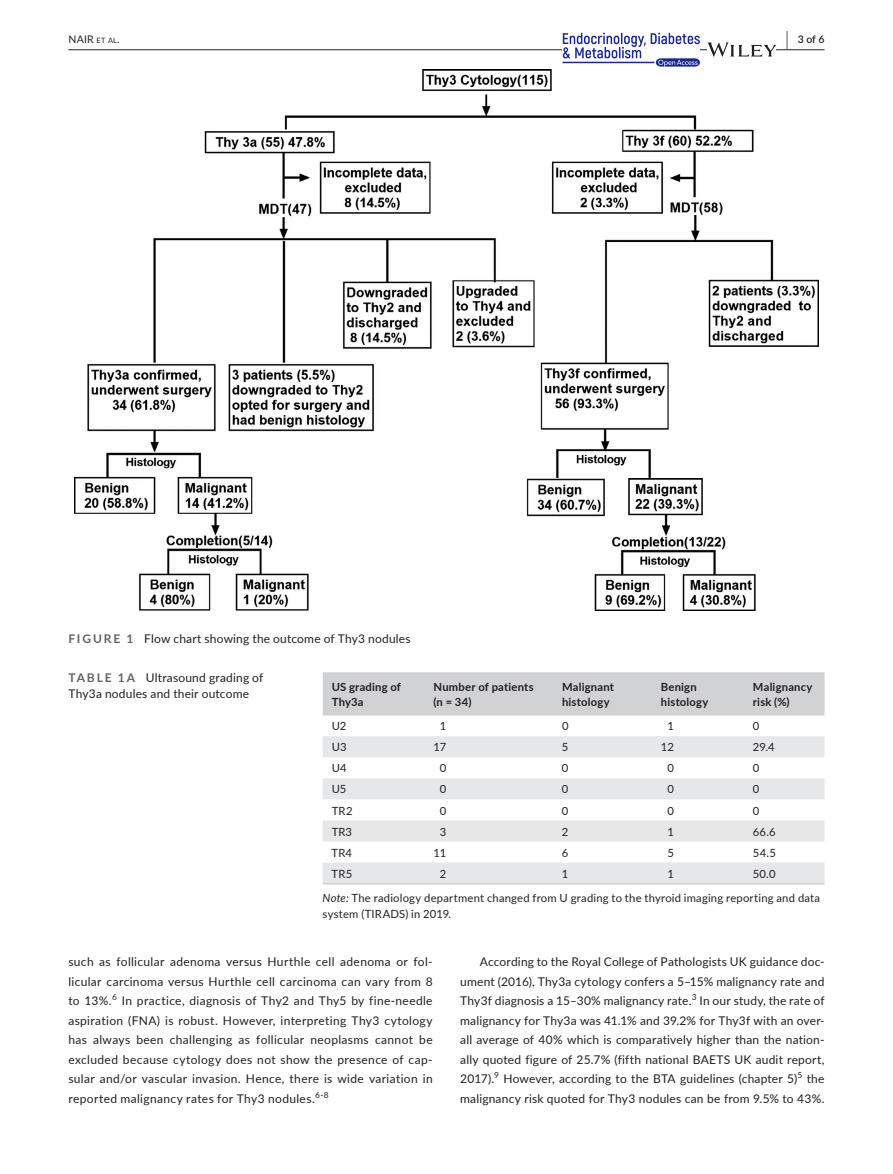
<style>
.page{position:relative;width:893px;height:1174px;background:#fff}
.page>*{position:absolute;margin:0;border:0;box-sizing:border-box;transform-origin:0 0}
.t1{font:12px/19.5px "Lato";letter-spacing:.015em;color:#231f20;text-align:justify}
.t2{font:11.25px/15.8px "Lato";letter-spacing:.015em;color:#231f20}
.t3{font:700 11.25px/15.8px "Lato";letter-spacing:.02em;color:#231f20}
.t4{font:10.5px "Lato";color:#231f20}
.t5{font:600 10.5px "Lato";color:#231f20}
.s1{font-size:7.35px}
.s2{font-size:19.5px}
.s3{font-weight:700;color:#636366}
.s4{font-style:italic}
</style>
<div class="page">
<hr style="left:68px;top:49px;width:756px;height:1px;background:#231f20">
<svg style="left:562px;top:33px;width:138px;height:34px"></svg>
<svg style="left:707px;top:42px;width:69px;height:15px"></svg>
<img style="left:74px;top:69px;width:745px;height:541px">
<div style="left:323px;top:672px;width:501px;height:43px;background:#d1d2d4"></div>
<svg style="left:323px;top:736px;width:501px;height:147px;fill:#e6e7e9"></svg>
<hr style="left:323px;top:883px;width:102px;height:1px;background:#d1d2d4">
<hr style="left:425px;top:883px;width:128px;height:1px;background:#d1d2d4">
<hr style="left:553px;top:883px;width:99px;height:1px;background:#d1d2d4">
<hr style="left:652px;top:883px;width:92px;height:1px;background:#d1d2d4">
<hr style="left:744px;top:883px;width:80px;height:1px;background:#d1d2d4">
<p class="t4" style="left:68px;top:31px;width:53px">NAIR <span class="s1">et al</span>.</p>
<p class="t5" style="left:786px;top:31px;width:40px"><span class="s2">|</span> 3 of 6</p>
<p class="t1" style="left:68px;top:628px;width:344px"><span class="s3">FIGURE 1</span> Flow chart showing the outcome of Thy3 nodules</p>
<p class="t3" style="left:332px;top:678px;width:71px">US grading of<br>Thy3a</p>
<p class="t3" style="left:434px;top:678px;width:102px">Number of patients (n = 34)</p>
<p class="t3" style="left:562px;top:678px;width:53px">Malignant histology</p>
<p class="t3" style="left:661px;top:678px;width:49px">Benign histology</p>
<p class="t3" style="left:753px;top:678px;width:61px">Malignancy risk (%)</p>
<p class="t2" style="left:332px;top:718px;width:16px">U2</p>
<p class="t2" style="left:440px;top:718px;width:8px">1</p>
<p class="t2" style="left:562px;top:718px;width:8px">0</p>
<p class="t2" style="left:667px;top:718px;width:8px">1</p>
<p class="t2" style="left:753px;top:718px;width:8px">0</p>
<p class="t2" style="left:332px;top:739px;width:16px">U3</p>
<p class="t2" style="left:433px;top:739px;width:14px">17</p>
<p class="t2" style="left:562px;top:739px;width:8px">5</p>
<p class="t2" style="left:661px;top:739px;width:15px">12</p>
<p class="t2" style="left:753px;top:739px;width:23px">29.4</p>
<p class="t2" style="left:332px;top:760px;width:17px">U4</p>
<p class="t2" style="left:440px;top:760px;width:8px">0</p>
<p class="t2" style="left:562px;top:760px;width:8px">0</p>
<p class="t2" style="left:667px;top:760px;width:8px">0</p>
<p class="t2" style="left:753px;top:760px;width:8px">0</p>
<p class="t2" style="left:332px;top:781px;width:16px">U5</p>
<p class="t2" style="left:440px;top:781px;width:8px">0</p>
<p class="t2" style="left:562px;top:781px;width:8px">0</p>
<p class="t2" style="left:667px;top:781px;width:8px">0</p>
<p class="t2" style="left:753px;top:781px;width:8px">0</p>
<p class="t2" style="left:332px;top:802px;width:22px">TR2</p>
<p class="t2" style="left:440px;top:802px;width:8px">0</p>
<p class="t2" style="left:562px;top:802px;width:8px">0</p>
<p class="t2" style="left:667px;top:802px;width:8px">0</p>
<p class="t2" style="left:753px;top:802px;width:8px">0</p>
<p class="t2" style="left:332px;top:823px;width:22px">TR3</p>
<p class="t2" style="left:440px;top:823px;width:8px">3</p>
<p class="t2" style="left:562px;top:823px;width:8px">2</p>
<p class="t2" style="left:667px;top:823px;width:8px">1</p>
<p class="t2" style="left:753px;top:823px;width:24px">66.6</p>
<p class="t2" style="left:332px;top:844px;width:22px">TR4</p>
<p class="t2" style="left:433px;top:844px;width:14px">11</p>
<p class="t2" style="left:562px;top:844px;width:8px">6</p>
<p class="t2" style="left:667px;top:844px;width:8px">5</p>
<p class="t2" style="left:753px;top:844px;width:25px">54.5</p>
<p class="t2" style="left:332px;top:865px;width:22px">TR5</p>
<p class="t2" style="left:440px;top:865px;width:8px">2</p>
<p class="t2" style="left:562px;top:865px;width:8px">1</p>
<p class="t2" style="left:667px;top:865px;width:8px">1</p>
<p class="t2" style="left:753px;top:865px;width:24px">50.0</p>
<p class="t2" style="left:323px;top:890px;width:499px"><span class="s4">Note:</span> The radiology department changed from U grading to the thyroid imaging reporting and data system (TIRADS) in 2019.</p>
<p class="t1" style="left:68px;top:669px;width:196px;line-height:16.5px"><span class="s3">TABLE 1A</span> Ultrasound grading of<br>Thy3a nodules and their outcome</p>
<p class="t1" style="left:68px;top:951px;width:366px">such as follicular adenoma versus Hurthle cell adenoma or fol&shy;licular carcinoma versus Hurthle cell carcinoma can vary from 8 to 13%.<sup>6</sup> In practice, diagnosis of Thy2 and Thy5 by fine-needle aspiration (FNA) is robust. However, interpreting Thy3 cytology has always been challenging as follicular neoplasms cannot be excluded because cytology does not show the presence of cap&shy;sular and/or vascular invasion. Hence, there is wide variation in reported malignancy rates for Thy3 nodules.<sup>6-8</sup></p>
<p class="t1" style="left:460px;top:951px;width:366px;text-indent:20px">According to the Royal College of Pathologists UK guidance doc&shy;ument (2016), Thy3a cytology confers a 5–15% malignancy rate and Thy3f diagnosis a 15–30% malignancy rate.<sup>3</sup> In our study, the rate of malignancy for Thy3a was 41.1% and 39.2% for Thy3f with an over&shy;all average of 40% which is comparatively higher than the nation&shy;ally quoted figure of 25.7% (fifth national BAETS UK audit report, 2017).<sup>9</sup> However, according to the BTA guidelines (chapter 5)<sup>5</sup> the malignancy risk quoted for Thy3 nodules can be from 9.5% to 43%.</p>
</div>
